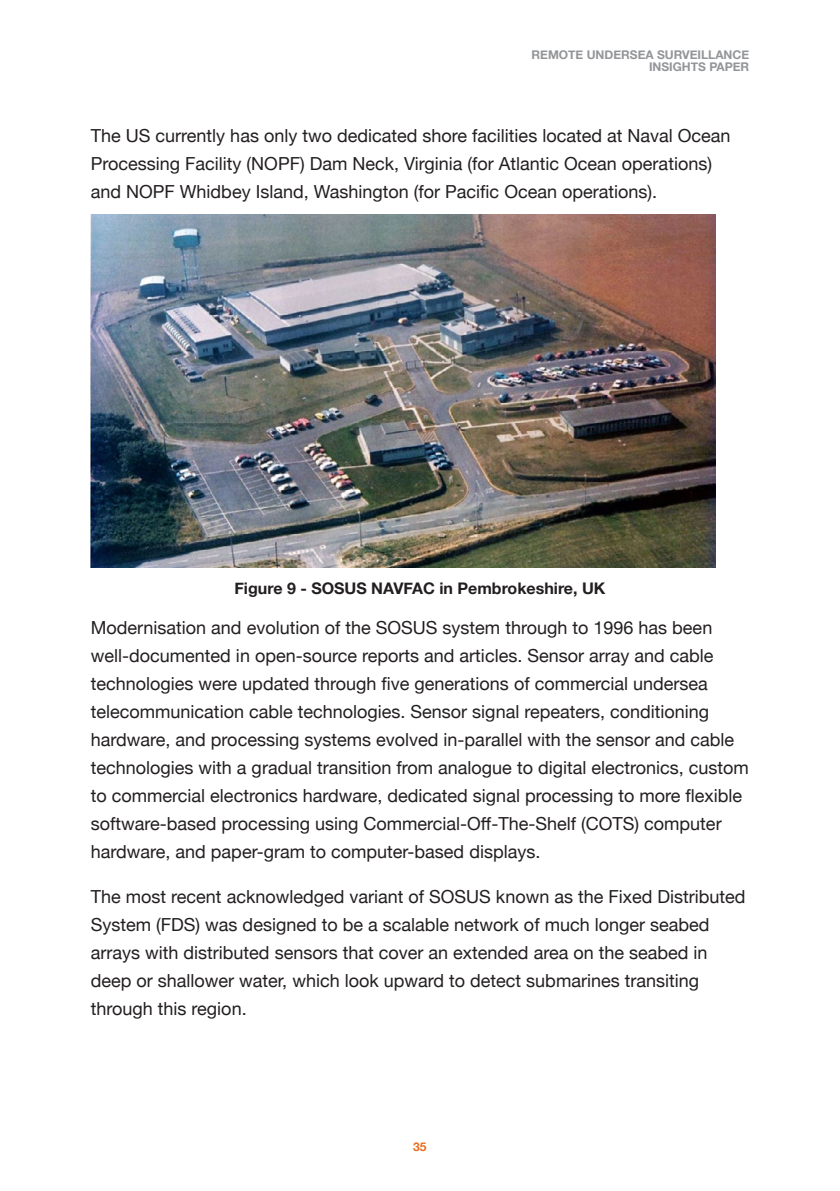
<style>
.page{position:relative;width:840px;height:1191px;background:#fff}
.page>*{position:absolute;margin:0;border:0;box-sizing:border-box;transform-origin:0 0}
.Body_Copy{font:18px/28px "Helvetica Neue";color:#231f20}
.t1{font:700 16px "Helvetica Neue";color:#231f20}
.t2{font:700 12px/12px "Helvetica Neue";color:#939598;text-align:right}
.t3{font:700 12px "Helvetica Neue";color:#ea6d1f}
</style>
<div class="page">
<img style="left:91px;top:215px;width:623px;height:353px">
<p class="t2" style="left:531px;top:49px;width:219px">REMOTE UNDERSEA SURVEILLANCE<br>INSIGHTS PAPER</p>
<p class="Body_Copy" style="left:91px;top:122px;width:641px">The US currently has only two dedicated shore facilities located at Naval Ocean<br>Processing Facility (NOPF) Dam Neck, Virginia (for Atlantic Ocean operations) and NOPF Whidbey Island, Washington (for Pacific Ocean operations).</p>
<p class="t1" style="left:234px;top:576px;width:372px">Figure 9 - SOSUS NAVFAC in Pembrokeshire, UK</p>
<p class="Body_Copy" style="left:91px;top:614px;width:659px">Modernisation and evolution of the SOSUS system through to 1996 has been well-documented in open-source reports and articles. Sensor array and cable technologies were updated through five generations of commercial undersea telecommunication cable technologies. Sensor signal repeaters, conditioning hardware, and processing systems evolved in-parallel with the sensor and cable technologies with a gradual transition from analogue to digital electronics, custom to commercial electronics hardware, dedicated signal processing to more flexible software-based processing using Commercial-Off-The-Shelf (COTS) computer hardware, and paper-gram to computer-based displays.</p>
<p class="Body_Copy" style="left:91px;top:883px;width:656px">The most recent acknowledged variant of SOSUS known as the Fixed Distributed System (FDS) was designed to be a scalable network of much longer seabed arrays with distributed sensors that cover an extended area on the seabed in deep or shallower water, which look upward to detect submarines transiting through this region.</p>
<p class="t3" style="left:413px;top:1137px;width:15px">35</p>
</div>
